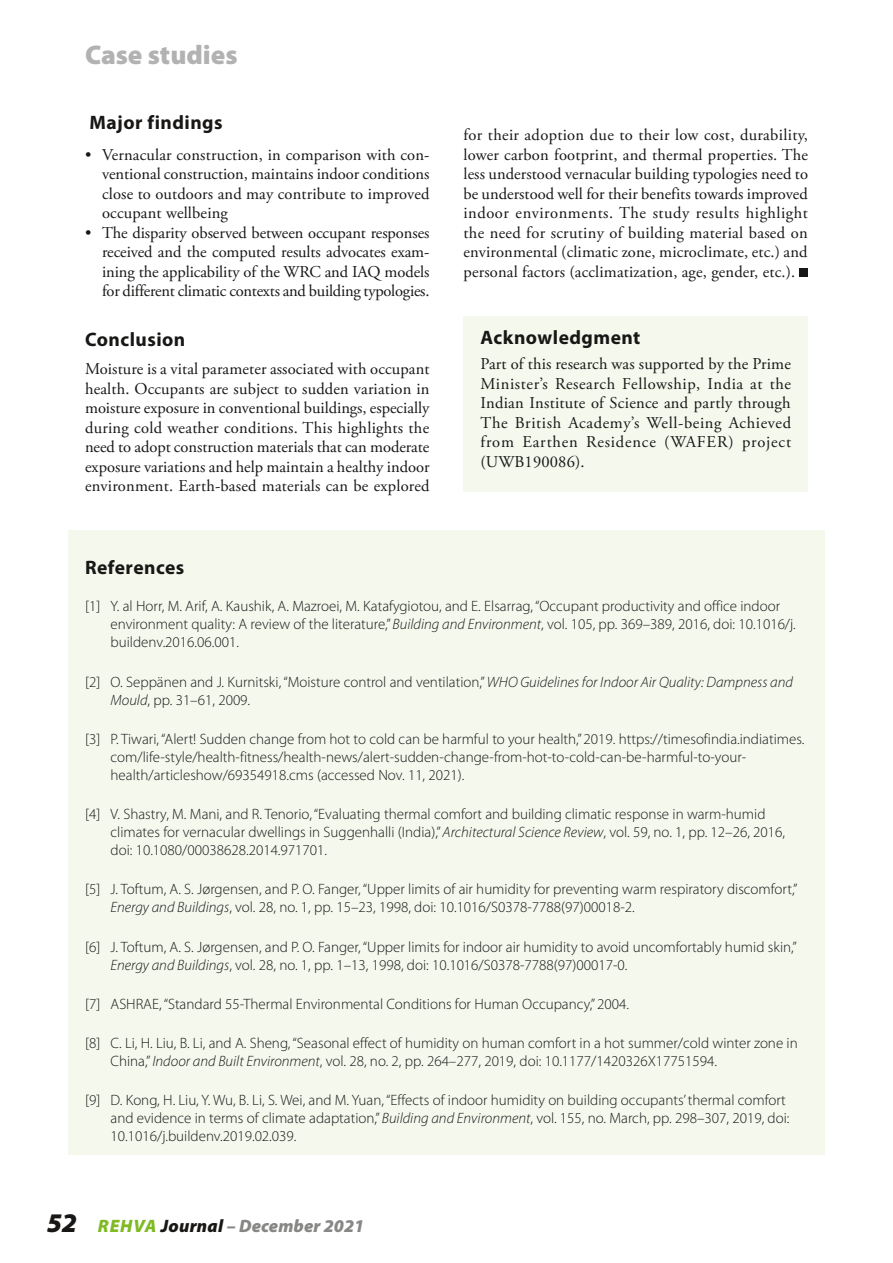
<style>
.page{position:relative;width:893px;height:1263px;background:#fff}
.page>*{position:absolute;margin:0;border:0;box-sizing:border-box;transform-origin:0 0}
.t1{font:900 27px "Myriad Pro";color:#b2b2b2}
.Heading_2{font:700 19.5px "Myriad Pro";letter-spacing:.025em;color:#181716}
.t2{font:italic 900 18px "Myriad Pro";letter-spacing:.005em;color:#878786}
.t3{font:16.5px/19.5px "Adobe Garamond Pro";letter-spacing:.01em;color:#181716;text-align:justify}
.List_copy{font:300 15px/18px "Myriad Pro";color:#181716}
.s1{font-style:italic}
.s2{font-size:27px;color:#181716}
.s3{color:#7fba23}
.s4{color:#181716}
</style>
<div class="page">
<div style="left:68px;top:530px;width:757px;height:624px;background:#f4f8ed"></div>
<div style="left:463px;top:316px;width:345px;height:175px;background:#f4f8ed"></div>
<div style="left:800px;top:268px;width:8px;height:9px;background:#181716"></div>
<h1 class="t1" style="left:85px;top:37px;width:154px">Case studies</h1>
<p class="Heading_2" style="left:89px;top:110px;width:135px">Major findings</p>
<p class="t3" style="left:102px;top:145px;width:329px;text-indent:-17px">• Vernacular construction, in comparison with con&shy;ventional construction, maintains indoor conditions close to outdoors and may contribute to improved occupant wellbeing</p>
<p class="t3" style="left:102px;top:223px;width:329px;text-indent:-17px">• The disparity observed between occupant responses received and the computed results advocates exam&shy;ining the applicability of the WRC and IAQ models for different climatic contexts and building typologies.</p>
<p class="Heading_2" style="left:85px;top:327px;width:102px">Conclusion</p>
<p class="t3" style="left:85px;top:360px;width:346px">Moisture is a vital parameter associated with occupant health. Occupants are subject to sudden variation in moisture exposure in conventional buildings, especially during cold weather conditions. This highlights the need to adopt construction materials that can moderate exposure variations and help maintain a healthy indoor environment. Earth-based materials can be explored</p>
<p class="t3" style="left:463px;top:126px;width:346px">for their adoption due to their low cost, durability, lower carbon footprint, and thermal properties. The less understood vernacular building typologies need to be understood well for their benefits towards improved indoor environments. The study results highlight the need for scrutiny of building material based on environmental (climatic zone, microclimate, etc.) and personal factors (acclimatization, age, gender, etc.).</p>
<p class="Heading_2" style="left:480px;top:325px;width:161px">Acknowledgment</p>
<p class="t3" style="left:480px;top:355px;width:312px">Part of this research was supported by the Prime Minister’s Research Fellowship, India at the Indian Institute of Science and partly through The British Academy’s Well-being Achieved from Earthen Residence (WAFER) project (UWB190086).</p>
<p class="Heading_2" style="left:85px;top:555px;width:101px">References</p>
<p class="List_copy" style="left:111px;top:597px;width:687px;text-indent:-26px">[1] Y. al Horr, M. Arif, A. Kaushik, A. Mazroei, M. Katafygiotou, and E. Elsarrag, “Occupant productivity and office indoor environment quality: A review of the literature,” <span class="s1">Building and Environment</span>, vol. 105, pp. 369–389, 2016, doi: 10.1016/j. buildenv.2016.06.001.</p>
<p class="List_copy" style="left:111px;top:672px;width:684px;text-indent:-26px">[2] O. Seppänen and J. Kurnitski, “Moisture control and ventilation,” <span class="s1">WHO Guidelines for Indoor Air Quality: Dampness and<br>Mould</span>, pp. 31–61, 2009.</p>
<p class="List_copy" style="left:111px;top:730px;width:695px;text-indent:-26px">[3] P. Tiwari, “Alert! Sudden change from hot to cold can be harmful to your health,” 2019. https://timesofindia.indiatimes. com/life-style/health-fitness/health-news/alert-sudden-change-from-hot-to-cold-can-be-harmful-to-your&shy;health/articleshow/69354918.cms (accessed Nov. 11, 2021).</p>
<p class="List_copy" style="left:111px;top:805px;width:676px;text-indent:-26px">[4] V. Shastry, M. Mani, and R. Tenorio, “Evaluating thermal comfort and building climatic response in warm-humid climates for vernacular dwellings in Suggenhalli (India),” <span class="s1">Architectural Science Review</span>, vol. 59, no. 1, pp. 12–26, 2016, doi: 10.1080/00038628.2014.971701.</p>
<p class="List_copy" style="left:111px;top:880px;width:688px;text-indent:-26px">[5] J. Toftum, A. S. Jørgensen, and P. O. Fanger, “Upper limits of air humidity for preventing warm respiratory discomfort,”<br><span class="s1">Energy and Buildings</span>, vol. 28, no. 1, pp. 15–23, 1998, doi: 10.1016/S0378-7788(97)00018-2.</p>
<p class="List_copy" style="left:111px;top:937px;width:688px;text-indent:-26px">[6] J. Toftum, A. S. Jørgensen, and P. O. Fanger, “Upper limits for indoor air humidity to avoid uncomfortably humid skin,”<br><span class="s1">Energy and Buildings</span>, vol. 28, no. 1, pp. 1–13, 1998, doi: 10.1016/S0378-7788(97)00017-0.</p>
<p class="List_copy" style="left:85px;top:995px;width:545px">[7] ASHRAE, “Standard 55-Thermal Environmental Conditions for Human Occupancy,” 2004.</p>
<p class="List_copy" style="left:111px;top:1034px;width:689px;text-indent:-26px">[8] C. Li, H. Liu, B. Li, and A. Sheng, “Seasonal effect of humidity on human comfort in a hot summer/cold winter zone in<br>China,” <span class="s1">Indoor and Built Environment</span>, vol. 28, no. 2, pp. 264–277, 2019, doi: 10.1177/1420326X17751594.</p>
<p class="List_copy" style="left:111px;top:1091px;width:680px;text-indent:-26px">[9] D. Kong, H. Liu, Y. Wu, B. Li, S. Wei, and M. Yuan, “Effects of indoor humidity on building occupants’ thermal comfort and evidence in terms of climate adaptation,” <span class="s1">Building and Environment</span>, vol. 155, no. March, pp. 298–307, 2019, doi:<br>10.1016/j.buildenv.2019.02.039.</p>
<p class="t2" style="left:47px;top:1214px;width:319px"><span class="s2">52</span> <span class="s3">REHVA</span> <span class="s4">Journal</span> – December 2021</p>
</div>
